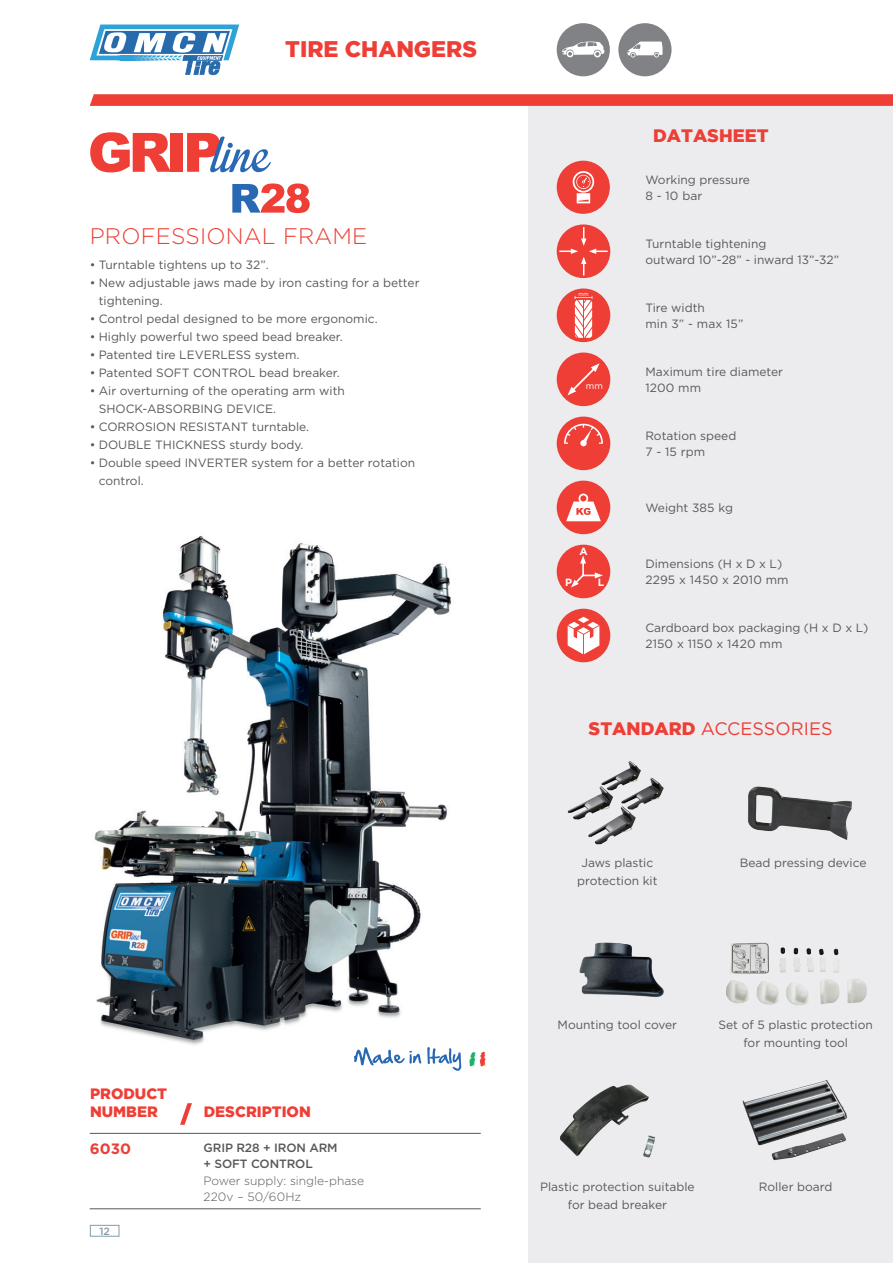
<style>
.page{position:relative;width:893px;height:1263px;background:#fff}
.page>*{position:absolute;margin:0;border:0;box-sizing:border-box;transform-origin:0 0}
.t1{font:300 22.5px "Gotham";letter-spacing:.01em;color:#ee3e36}
.t2{font:900 22.5px "Gotham";color:#ee3e36}
.t3{font:18px "Gotham";color:#ee3e36}
.t4{font:900 18px "Gotham";color:#ee3e36}
.t5{font:900 15px/18px "Gotham";color:#ee3e36}
.t6{font:700 15px "Gotham";color:#ee3e36}
.t7{font:12px/16.5px "Gotham";color:#57585a}
.t8{font:300 12px/16.5px "Gotham";color:#57585a}
.t9{font:500 12px/16.5px "Gotham";letter-spacing:-.01em;color:#57585a}
.t10{font:700 10.5px "Gotham";color:#fff}
.t11{font:500 10.5px "Gotham";color:#849dab}
.t12{font:9px "Gotham";color:#fff}
.t13{font:5.85px "Gotham";color:#fff;scale:.91 1}
.s1{font-weight:900}
</style>
<div class="page">
<div style="left:90px;top:1225px;width:29px;height:11px;background:#fff;border:1px solid #849dab"></div>
<svg style="left:90px;top:25px;width:149px;height:50px"></svg>
<img style="left:94px;top:536px;width:357px;height:509px">
<div style="left:528px;top:100px;width:365px;height:1163px;background:#ececee"></div>
<hr style="left:90px;top:1208px;width:391px;height:1px;background:#57585a">
<div style="left:557px;top:353px;width:53px;height:53px;background:#ee3e36;border-radius:50%"></div>
<svg style="left:567px;top:363px;width:33px;height:32px"></svg>
<div style="left:557px;top:161px;width:53px;height:53px;background:#ee3e36;border-radius:50%"></div>
<svg style="left:573px;top:171px;width:21px;height:32px"></svg>
<svg style="left:557px;top:224px;width:53px;height:54px"></svg>
<svg style="left:559px;top:227px;width:49px;height:48px;background:#ee5c56"></svg>
<div style="left:557px;top:288px;width:53px;height:54px;background:#ee3e36;border-radius:50%"></div>
<svg style="left:575px;top:296px;width:17px;height:42px"></svg>
<div style="left:557px;top:417px;width:53px;height:53px;background:#ee3e36;border-radius:50%"></div>
<svg style="left:564px;top:424px;width:39px;height:23px"></svg>
<div style="left:557px;top:481px;width:53px;height:53px;background:#ee3e36;border-radius:50%"></div>
<svg style="left:566px;top:494px;width:35px;height:27px"></svg>
<div style="left:557px;top:609px;width:53px;height:53px;background:#ee3e36;border-radius:50%"></div>
<svg style="left:568px;top:617px;width:31px;height:37px"></svg>
<div style="left:557px;top:545px;width:53px;height:53px;background:#ee3e36;border-radius:50%"></div>
<svg style="left:571px;top:555px;width:32px;height:32px"></svg>
<img style="left:726px;top:942px;width:141px;height:64px">
<hr style="left:90px;top:1133px;width:391px;height:1px;background:#57585a">
<img style="left:567px;top:761px;width:97px;height:84px">
<img style="left:748px;top:786px;width:104px;height:54px">
<img style="left:579px;top:942px;width:85px;height:55px">
<img style="left:742px;top:1080px;width:105px;height:81px">
<img style="left:560px;top:1084px;width:96px;height:74px">
<svg style="left:232px;top:183px;width:78px;height:30px"></svg>
<svg style="left:90px;top:132px;width:81px;height:40px"></svg>
<div style="left:171px;top:133px;width:12px;height:39px;background:#ee3e36"></div>
<svg style="left:187px;top:133px;width:84px;height:39px"></svg>
<svg style="left:90px;top:94px;width:803px;height:12px;background:#ee433c"></svg>
<div style="left:618px;top:23px;width:53px;height:53px;background:#808285;border-radius:50%"></div>
<svg style="left:627px;top:42px;width:35px;height:16px"></svg>
<div style="left:557px;top:23px;width:53px;height:53px;background:#808285;border-radius:50%"></div>
<svg style="left:562px;top:41px;width:42px;height:16px"></svg>
<svg style="left:354px;top:1047px;width:67px;height:18px"></svg>
<svg style="left:427px;top:1047px;width:34px;height:24px"></svg>
<svg style="left:469px;top:1052px;width:17px;height:14px"></svg>
<svg style="left:180px;top:1103px;width:12px;height:22px"></svg>
<h1 class="t2" style="left:285px;top:36px;width:193px">TIRE CHANGERS</h1>
<h1 class="t1" style="left:90px;top:223px;width:279px">PROFESSIONAL FRAME</h1>
<p class="t7" style="left:90px;top:257px;width:180px">• Turntable tightens up to 32”.</p>
<p class="t7" style="left:99px;top:274px;width:322px;line-height:18px;text-indent:-9px">• New adjustable jaws made by iron casting for a better tightening.</p>
<p class="t7" style="left:90px;top:311px;width:289px">• Control pedal designed to be more ergonomic.</p>
<p class="t7" style="left:90px;top:329px;width:254px">• Highly powerful two speed bead breaker.</p>
<p class="t7" style="left:90px;top:347px;width:211px">• Patented tire LEVERLESS system.</p>
<p class="t7" style="left:90px;top:365px;width:251px">• Patented SOFT CONTROL bead breaker.</p>
<p class="t7" style="left:99px;top:382px;width:248px;line-height:18px;text-indent:-9px">• Air overturning of the operating arm with<br>SHOCK-ABSORBING DEVICE.</p>
<p class="t7" style="left:90px;top:419px;width:221px">• CORROSION RESISTANT turntable.</p>
<p class="t7" style="left:90px;top:437px;width:215px">• DOUBLE THICKNESS sturdy body.</p>
<p class="t7" style="left:99px;top:454px;width:318px;line-height:18px;text-indent:-9px">• Double speed INVERTER system for a better rotation control.</p>
<p class="t5" style="left:90px;top:1084px;width:79px">PRODUCT<br>NUMBER</p>
<p class="t5" style="left:204px;top:1102px;width:109px">DESCRIPTION</p>
<p class="t6" style="left:90px;top:1140px;width:43px">6030</p>
<p class="t9" style="left:204px;top:1139px;width:136px">GRIP R28 + IRON ARM + SOFT CONTROL</p>
<p class="t8" style="left:204px;top:1172px;width:162px">Power supply: single-phase<br>220v – 50/60Hz</p>
<p class="t11" style="left:99px;top:1225px;width:12px">12</p>
<p class="t13" style="left:578px;top:290px;width:13px">mm</p>
<p class="t12" style="left:586px;top:381px;width:19px">mm</p>
<p class="t10" style="left:579px;top:546px;width:10px">A</p>
<p class="t10" style="left:565px;top:576px;width:9px">P</p>
<p class="t10" style="left:598px;top:576px;width:8px">L</p>
<h2 class="t4" style="left:653px;top:125px;width:117px">DATASHEET</h2>
<p class="t7" style="left:645px;top:171px;width:106px">Working pressure<br>8 - 10 bar</p>
<p class="t7" style="left:645px;top:235px;width:195px">Turntable tightening<br>outward 10”-28” - inward 13”-32”</p>
<p class="t7" style="left:645px;top:299px;width:99px">Tire width<br>min 3” - max 15”</p>
<p class="t7" style="left:645px;top:363px;width:139px">Maximum tire diameter<br>1200 mm</p>
<p class="t7" style="left:645px;top:427px;width:92px">Rotation speed<br>7 - 15 rpm</p>
<p class="t7" style="left:645px;top:499px;width:89px">Weight 385 kg</p>
<p class="t7" style="left:645px;top:555px;width:145px">Dimensions (H x D x L)<br>2295 x 1450 x 2010 mm</p>
<p class="t7" style="left:645px;top:619px;width:225px">Cardboard box packaging (H x D x L)<br>2150 x 1150 x 1420 mm</p>
<h2 class="t3" style="left:589px;top:717px;width:245px"><span class="s1">STANDARD</span> ACCESSORIES</h2>
<p class="t7" style="left:581px;top:854px;width:73px">Jaws plastic</p>
<p class="t7" style="left:740px;top:854px;width:128px">Bead pressing device</p>
<p class="t7" style="left:577px;top:872px;width:82px">protection kit</p>
<p class="t7" style="left:558px;top:1016px;width:121px">Mounting tool cover</p>
<p class="t7" style="left:718px;top:1015px;width:156px;line-height:18px;text-align:center">Set of 5 plastic protection for mounting tool</p>
<p class="t7" style="left:540px;top:1177px;width:156px;line-height:18px;text-align:center">Plastic protection suitable for bead breaker</p>
<p class="t7" style="left:759px;top:1178px;width:75px">Roller board</p>
</div>
